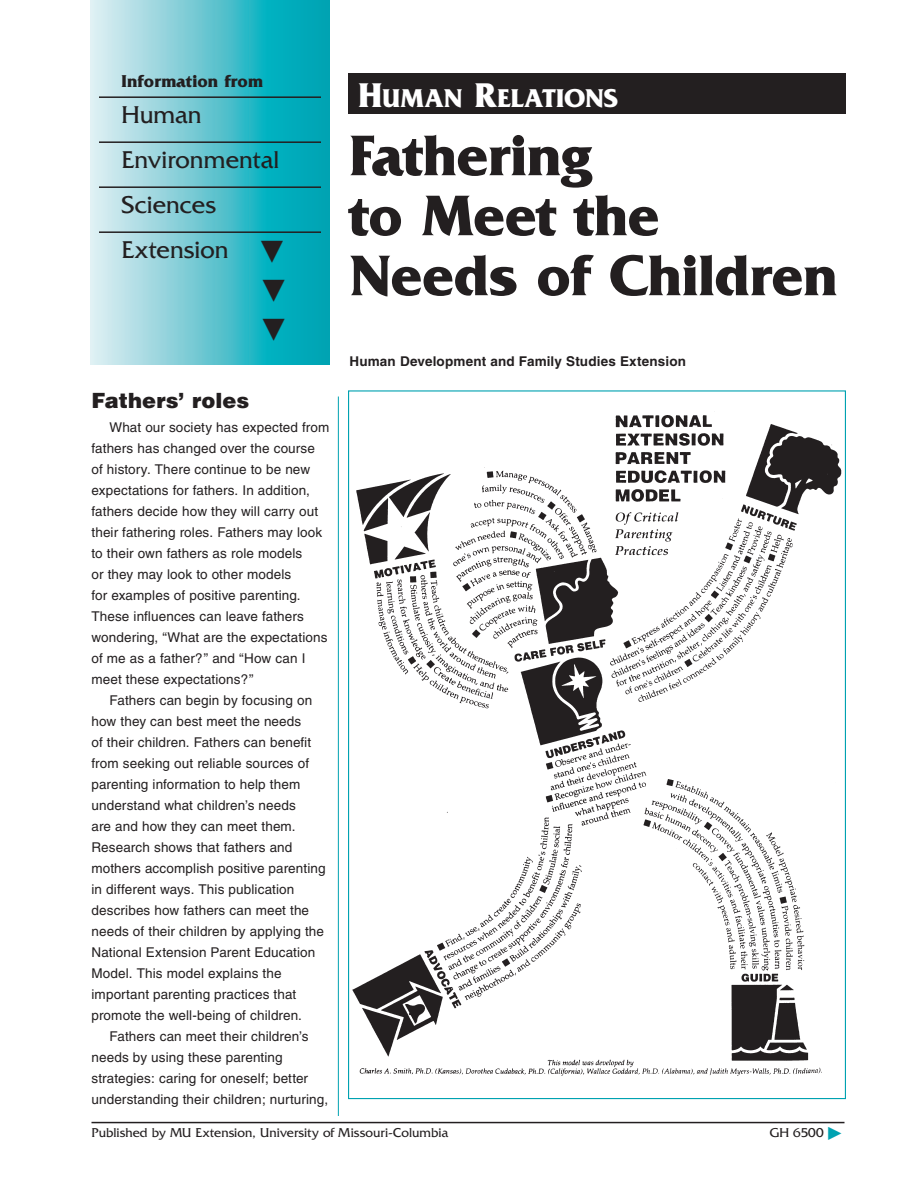
<style>
.page{position:relative;width:918px;height:1188px;background:#fff}
.page>*{position:absolute;margin:0;border:0;box-sizing:border-box;transform-origin:0 0}
.t1{font:700 60px/60px "Friz Quadrata";letter-spacing:-.01em;color:#231f20}
.t2{font:700 27px "Friz Quadrata";letter-spacing:-.005em;color:#fff}
.t3{font:25.5px "Friz Quadrata";color:#231f20}
.heads1{font:900 21px "Helvetica";color:#231f20}
.t4{font:700 18px "Friz Quadrata";letter-spacing:.01em;color:#231f20}
.text{font:13.5px/21px "Helvetica";letter-spacing:.01em;color:#231f20}
.t5{font:13.5px "Friz Quadrata";letter-spacing:.005em;color:#231f20}
.byline{font:700 13.5px "Helvetica";letter-spacing:.015em;color:#231f20}
.s1{font-size:36px}
</style>
<div class="page">
<hr style="left:338px;top:397px;width:1px;height:719px;background:#00a2b1">
<div style="left:348px;top:74px;width:498px;height:40px;background:#231f20"></div>
<hr style="left:92px;top:1122px;width:752px;height:1px;background:#231f20">
<svg style="left:90px;top:0;width:240px;height:364px;background:#61c6d1"></svg>
<hr style="left:99px;top:96px;width:222px;height:2px;background:#231f20">
<hr style="left:99px;top:141px;width:222px;height:2px;background:#231f20">
<hr style="left:99px;top:186px;width:222px;height:2px;background:#231f20">
<hr style="left:99px;top:231px;width:222px;height:2px;background:#231f20">
<img style="left:352px;top:415px;width:490px;height:661px">
<svg style="left:261px;top:241px;width:22px;height:22px"></svg>
<svg style="left:263px;top:280px;width:22px;height:22px"></svg>
<svg style="left:263px;top:319px;width:22px;height:22px"></svg>
<p class="t4" style="left:122px;top:72px;width:143px">Information from</p>
<p class="t3" style="left:122px;top:101px;width:82px">Human</p>
<p class="t3" style="left:122px;top:146px;width:160px">Environmental</p>
<p class="t3" style="left:122px;top:191px;width:96px">Sciences</p>
<p class="t3" style="left:122px;top:236px;width:108px">Extension</p>
<p class="t2" style="left:358px;top:83px;width:261px"><span class="s1">H</span>uman <span class="s1">R</span>elations</p>
<p class="t1" style="left:350px;top:126px;width:243px">Fathering</p>
<p class="t1" style="left:350px;top:186px;width:490px">to Meet the<br>Needs of Children</p>
<p class="heads1" style="left:92px;top:387px;width:159px">Fathers’ roles</p>
<p class="text" style="left:92px;top:417px;width:239px;text-indent:18px">What our society has expected from fathers has changed over the course of history. There continue to be new expectations for fathers. In addition, fathers decide how they will carry out their fathering roles. Fathers may look to their own fathers as role models<br>or they may look to other models<br>for examples of positive parenting.<br>These influences can leave fathers wondering, “What are the expectations of me as a father?” and “How can I meet these expectations?”</p>
<p class="text" style="left:92px;top:690px;width:236px;text-indent:18px">Fathers can begin by focusing on how they can best meet the needs<br>of their children. Fathers can benefit from seeking out reliable sources of parenting information to help them understand what children’s needs<br>are and how they can meet them.<br>Research shows that fathers and mothers accomplish positive parenting in different ways. This publication describes how fathers can meet the needs of their children by applying the National Extension Parent Education Model. This model explains the important parenting practices that promote the well-being of children.</p>
<p class="text" style="left:92px;top:1026px;width:238px;text-indent:18px">Fathers can meet their children’s needs by using these parenting strategies: caring for oneself; better understanding their children; nurturing,</p>
<p class="byline" style="left:350px;top:353px;width:338px">Human Development and Family Studies Extension</p>
<p class="t5" style="left:92px;top:1125px;width:358px">Published by MU Extension, University of Missouri-Columbia</p>
<p class="t5" style="left:770px;top:1125px;width:55px">GH 6500</p>
</div>
